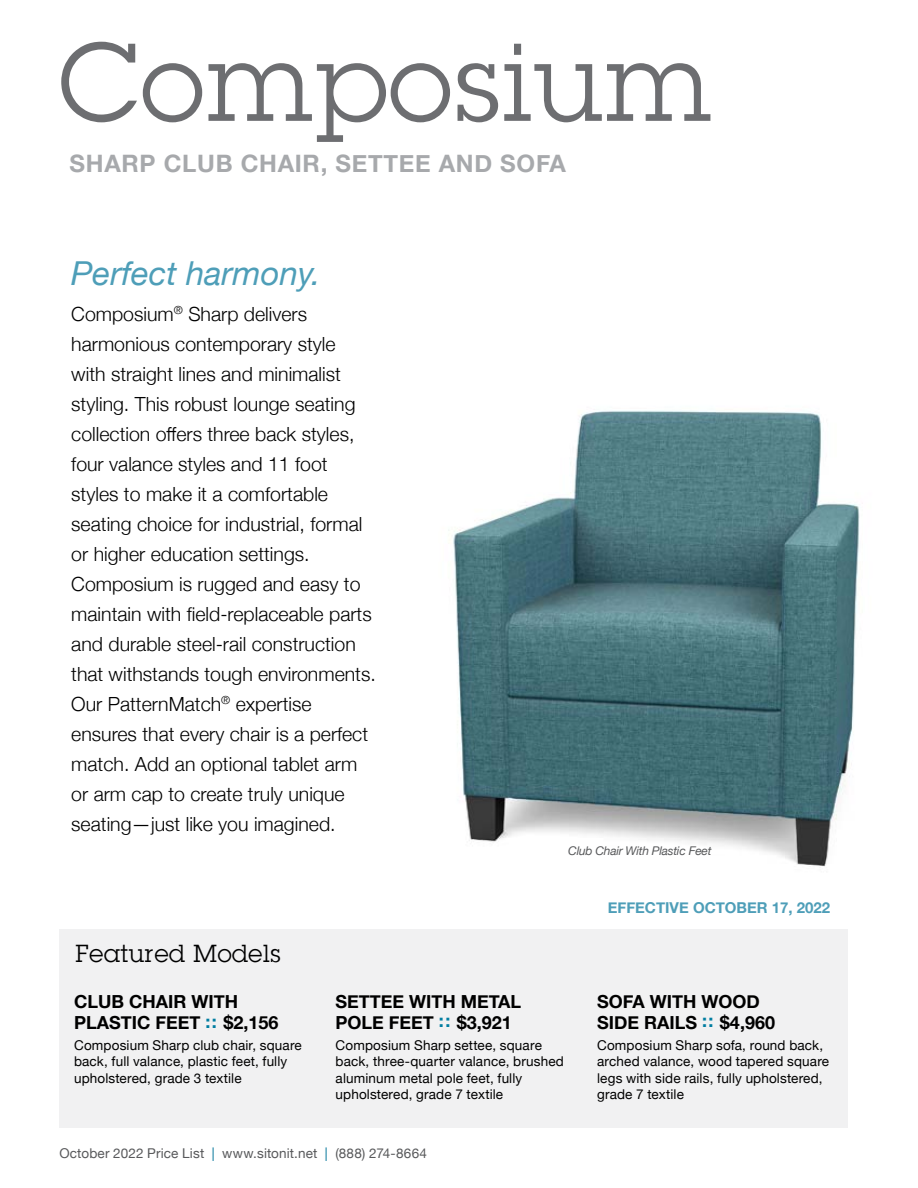
<style>
.page{position:relative;width:918px;height:1188px;background:#fff}
.page>*{position:absolute;margin:0;border:0;box-sizing:border-box;transform-origin:0 0}
.t1{font:108px "Lubalin Graph Std";letter-spacing:.025em;color:#6d6e71}
.t2{font:italic 33px "Helvetica Neue";color:#4e9eb8}
.t3{font:700 24px "Helvetica Neue";letter-spacing:.03em;color:#a7a9ac}
.t4{font:24px "Lubalin Graph Std";letter-spacing:.025em;color:#000}
.t5{font:300 19.5px/30px "Helvetica Neue";color:#000}
.t6{font:700 18px/21px "Helvetica Neue";color:#000}
.t7{font:700 15px "Helvetica Neue";color:#4e9eb8}
.t8{font:13.5px/16.5px "Helvetica Neue";letter-spacing:.01em;color:#000}
.t9{font:13.5px "Helvetica Neue";letter-spacing:.01em;color:#58595b}
.t10{font:italic 12px "Helvetica Neue";letter-spacing:-.02em;color:#58595b}
.s1{color:#007da1}
.s2{font-weight:700;color:#4e9eb8}
</style>
<div class="page">
<div style="left:59px;top:929px;width:789px;height:199px;background:#f1f1f2"></div>
<img style="left:448px;top:410px;width:412px;height:457px">
<h1 class="t1" style="left:59px;top:15px;width:654px">Composium</h1>
<p class="t3" style="left:70px;top:144px;width:498px">SHARP CLUB CHAIR, SETTEE AND SOFA</p>
<h2 class="t2" style="left:71px;top:250px;width:251px">Perfect harmony.</h2>
<p class="t5" style="left:71px;top:297px;width:306px">Composium<sup>®</sup> Sharp delivers harmonious contemporary style<br>with straight lines and minimalist styling. This robust lounge seating collection offers three back styles, four valance styles and 11 foot styles to make it a comfortable seating choice for industrial, formal or higher education settings.<br>Composium is rugged and easy to maintain with field-replaceable parts and durable steel-rail construction that withstands tough environments.<br>Our PatternMatch<sup>®</sup> expertise ensures that every chair is a perfect match. Add an optional tablet arm or arm cap to create truly unique seating—just like you imagined.</p>
<p class="t4" style="left:76px;top:939px;width:206px">Featured Models</p>
<p class="t10" style="left:568px;top:842px;width:145px">Club Chair With Plastic Feet</p>
<p class="t7" style="left:608px;top:896px;width:224px">EFFECTIVE OCTOBER 17, 2022</p>
<p class="t6" style="left:74px;top:991px;width:206px">CLUB CHAIR WITH<br>PLASTIC FEET <span class="s1">::</span> $2,156</p>
<p class="t8" style="left:74px;top:1037px;width:229px">Composium Sharp club chair, square back, full valance, plastic feet, fully upholstered, grade 3 textile</p>
<p class="t6" style="left:336px;top:991px;width:187px">SETTEE WITH METAL<br>POLE FEET <span class="s1">::</span> $3,921</p>
<p class="t8" style="left:336px;top:1037px;width:230px">Composium Sharp settee, square back, three-quarter valance, brushed aluminum metal pole feet, fully upholstered, grade 7 textile</p>
<p class="t9" style="left:59px;top:1143px;width:369px">October 2022 Price List <span class="s2">|</span> www.sitonit.net <span class="s2">|</span> (888) 274-8664</p>
<p class="t6" style="left:597px;top:991px;width:179px">SOFA WITH WOOD<br>SIDE RAILS <span class="s1">::</span> $4,960</p>
<p class="t8" style="left:597px;top:1037px;width:234px">Composium Sharp sofa, round back, arched valance, wood tapered square legs with side rails, fully upholstered, grade 7 textile</p>
</div>
